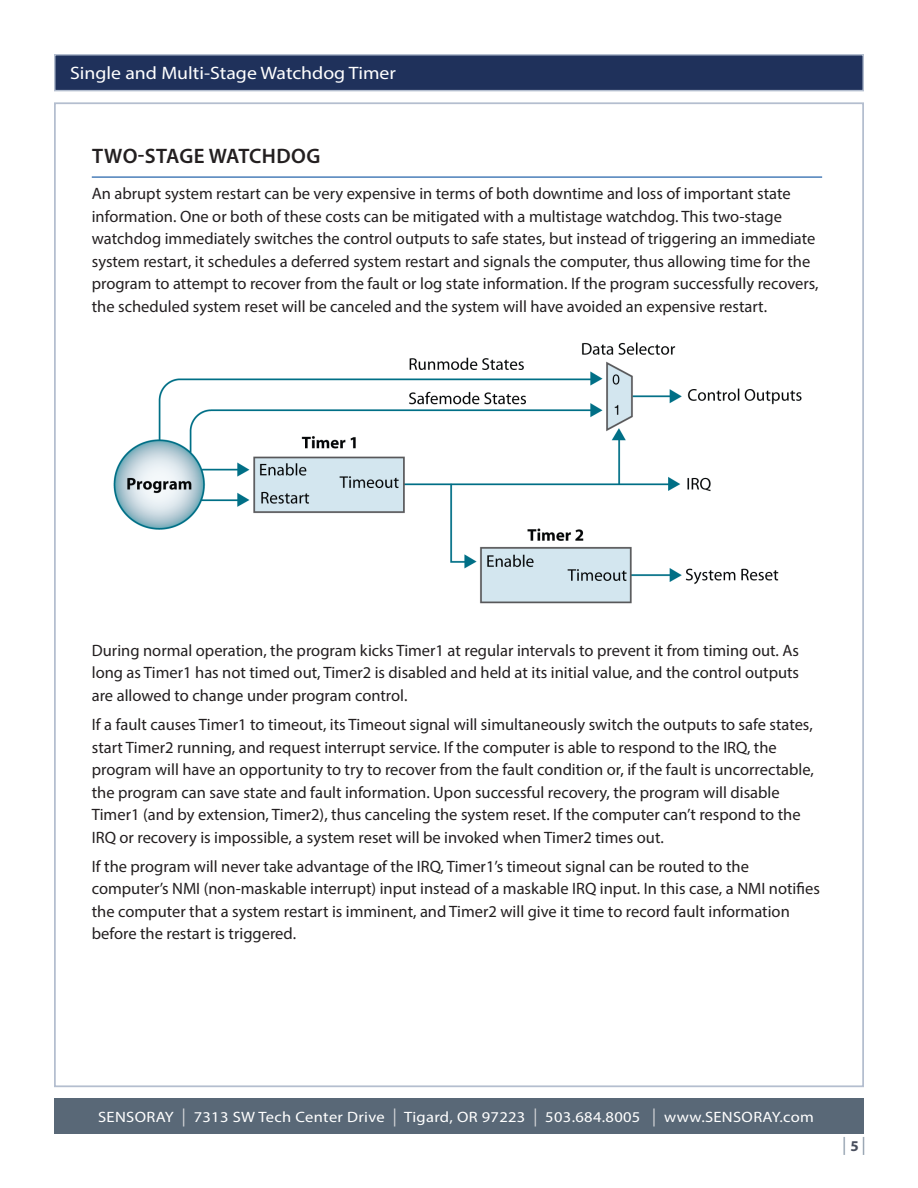
<style>
.page{position:relative;width:918px;height:1188px;background:#fff}
.page>*{position:absolute;margin:0;border:0;box-sizing:border-box;transform-origin:0 0}
.t1{font:600 21px "Myriad Pro";letter-spacing:.02em;color:#231f20}
.t2{font:18px "Myriad Pro";color:#fff;scale:1.1 1}
.t3{font:18px "Times";color:#8897a7}
.Body_style{font:16.5px/22.5px "Myriad Pro";color:#231f20}
.t4{font:15px "Myriad Pro";letter-spacing:.02em;color:#fff;scale:1.1 1}
.s1{font-size:18px;color:#d8d9db}
.s2{font-family:"Myriad Pro";font-weight:700;font-size:15px;color:#484e5d}
</style>
<div class="page">
<div style="left:54px;top:1099px;width:810px;height:35px;background:#596877"></div>
<div style="left:55px;top:55px;width:808px;height:36px;background:#1f315b"></div>
<div style="left:54px;top:54px;width:810px;height:37px;border:2px solid #b4becf"></div>
<hr style="left:92px;top:177px;width:730px;height:1px;background:#0f54a2">
<img style="left:113px;top:342px;width:689px;height:262px">
<p class="t2" style="left:70px;top:62px;width:298px">Single and Multi-Stage Watchdog Timer</p>
<p class="t1" style="left:92px;top:143px;width:230px">TWO-STAGE WATCHDOG</p>
<p class="Body_style" style="left:92px;top:182px;width:728px">An abrupt system restart can be very expensive in terms of both downtime and loss of important state information. One or both of these costs can be mitigated with a multistage watchdog. This two-stage watchdog immediately switches the control outputs to safe states, but instead of triggering an immediate system restart, it schedules a deferred system restart and signals the computer, thus allowing time for the program to attempt to recover from the fault or log state information. If the program successfully recovers, the scheduled system reset will be canceled and the system will have avoided an expensive restart.</p>
<p class="Body_style" style="left:92px;top:639px;width:709px;text-align:justify">During normal operation, the program kicks Timer1 at regular intervals to prevent it from timing out. As long as Timer1 has not timed out, Timer2 is disabled and held at its initial value, and the control outputs are allowed to change under program control.</p>
<p class="Body_style" style="left:92px;top:713px;width:724px">If a fault causes Timer1 to timeout, its Timeout signal will simultaneously switch the outputs to safe states, start Timer2 running, and request interrupt service. If the computer is able to respond to the IRQ, the program will have an opportunity to try to recover from the fault condition or, if the fault is uncorrectable, the program can save state and fault information. Upon successful recovery, the program will disable Timer1 (and by extension, Timer2), thus canceling the system reset. If the computer can’t respond to the IRQ or recovery is impossible, a system reset will be invoked when Timer2 times out.</p>
<p class="Body_style" style="left:92px;top:855px;width:730px">If the program will never take advantage of the IRQ, Timer1’s timeout signal can be routed to the computer’s NMI (non-maskable interrupt) input instead of a maskable IRQ input. In this case, a NMI notifies the computer that a system restart is imminent, and Timer2 will give it time to record fault information before the restart is triggered.</p>
<p class="t4" style="left:98px;top:1107px;width:652px">SENSORAY <span class="s1">|</span> 7313 SW Tech Center Drive <span class="s1">|</span> Tigard, OR 97223 <span class="s1">|</span> 503.684.8005 <span class="s1">|</span> www.SENSORAY.com</p>
<p class="t3" style="left:842px;top:1134px;width:25px">| <span class="s2">5</span> |</p>
</div>
